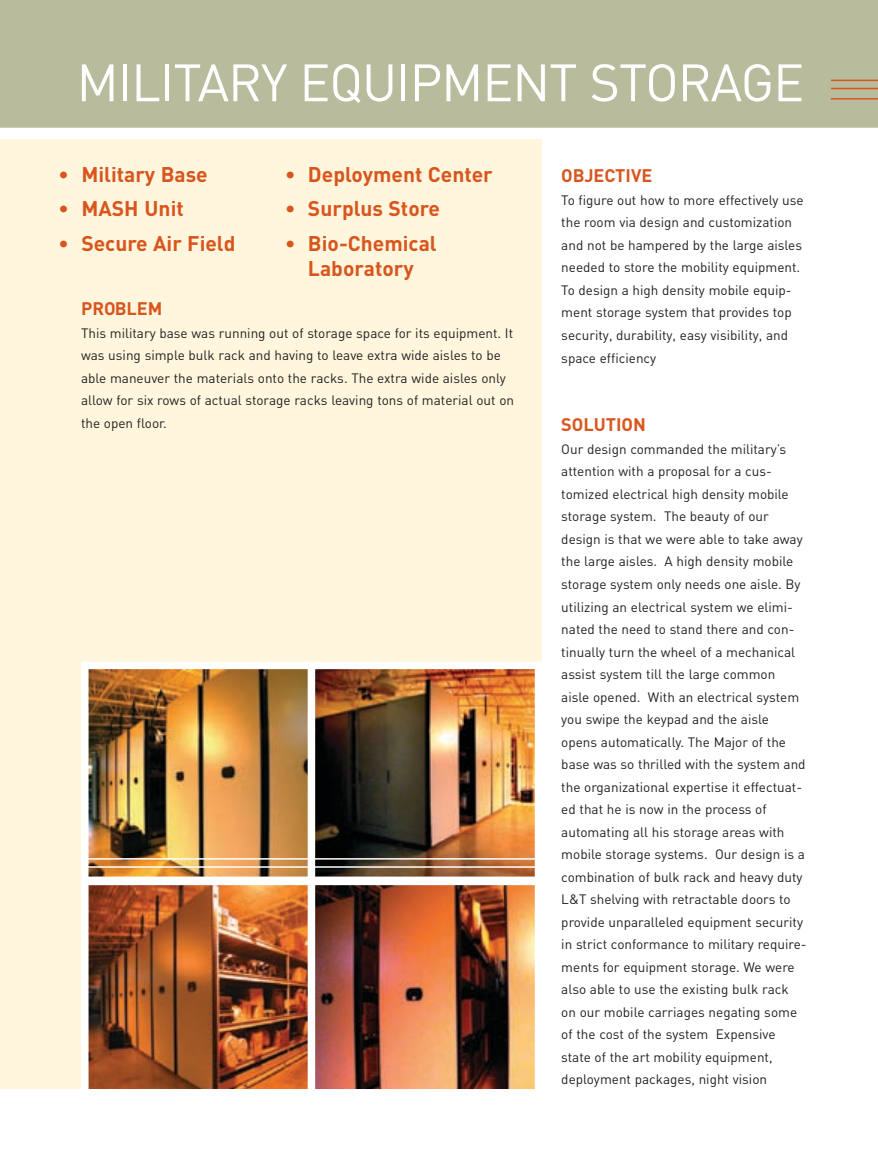
<style>
.page{position:relative;width:878px;height:1161px;background:#fff}
.page>*{position:absolute;margin:0;border:0;box-sizing:border-box;transform-origin:0 0}
.t1{font:51.75px "DIN";letter-spacing:-.02em;color:#fff}
.t2{font:700 21px/25.5px "DIN";color:#d9551e;text-align:center}
.t3{font:700 18px "DIN";color:#d9551e}
.t4{font:13.5px/22.5px "DIN Regular Alternate";color:#231f20}
</style>
<div class="page">
<div style="left:0;top:0;width:878px;height:128px;background:#b8bc9c"></div>
<div style="left:0;top:140px;width:541px;height:957px;background:#fff6dd"></div>
<img style="left:90px;top:671px;width:216px;height:206px">
<div style="left:81px;top:662px;width:234px;height:225px;border:8px solid #fff"></div>
<hr style="left:831px;top:80px;width:47px;height:1px;background:#d9551e">
<hr style="left:831px;top:88px;width:47px;height:1px;background:#d9551e">
<hr style="left:831px;top:98px;width:47px;height:2px;background:#d9551e">
<img style="left:317px;top:671px;width:216px;height:206px">
<div style="left:308px;top:662px;width:234px;height:225px;border:8px solid #fff"></div>
<img style="left:81px;top:878px;width:227px;height:211px">
<img style="left:308px;top:878px;width:234px;height:211px">
<hr style="left:82px;top:858px;width:796px;height:2px;background:#fff">
<hr style="left:82px;top:866px;width:796px;height:2px;background:#fff">
<hr style="left:82px;top:877px;width:796px;height:1px;background:#fff">
<div style="left:0;top:1089px;width:878px;height:8px;background:#fff"></div>
<h1 class="t1" style="left:76px;top:50px;width:729px">MILITARY EQUIPMENT STORAGE</h1>
<h2 class="t2" style="left:58px;top:161px;width:151px">• Military Base</h2>
<h2 class="t2" style="left:58px;top:195px;width:127px">• MASH Unit</h2>
<h2 class="t2" style="left:58px;top:230px;width:178px">• Secure Air Field</h2>
<h2 class="t2" style="left:285px;top:161px;width:209px">• Deployment Center</h2>
<h2 class="t2" style="left:285px;top:195px;width:156px">• Surplus Store</h2>
<h2 class="t2" style="left:285px;top:230px;width:153px">• Bio-Chemical<br>Laboratory</h2>
<h3 class="t3" style="left:81px;top:297px;width:83px">PROBLEM</h3>
<p class="t4" style="left:81px;top:322px;width:434px">This military base was running out of storage space for its equipment. It was using simple bulk rack and having to leave extra wide aisles to be able maneuver the materials onto the racks. The extra wide aisles only allow for six rows of actual storage racks leaving tons of material out on the open floor.</p>
<h3 class="t3" style="left:561px;top:164px;width:93px">OBJECTIVE</h3>
<p class="t4" style="left:561px;top:189px;width:244px">To figure out how to more effectively use the room via design and customization and not be hampered by the large aisles needed to store the mobility equipment.<br>To design a high density mobile equip&shy;ment storage system that provides top security, durability, easy visibility, and space efficiency</p>
<h3 class="t3" style="left:561px;top:413px;width:86px">SOLUTION</h3>
<p class="t4" style="left:561px;top:438px;width:247px">Our design commanded the military’s attention with a proposal for a cus&shy;tomized electrical high density mobile storage system. The beauty of our design is that we were able to take away the large aisles. A high density mobile storage system only needs one aisle. By utilizing an electrical system we elimi&shy;nated the need to stand there and con&shy;tinually turn the wheel of a mechanical assist system till the large common aisle opened. With an electrical system you swipe the keypad and the aisle opens automatically. The Major of the base was so thrilled with the system and the organizational expertise it effectuat&shy;ed that he is now in the process of automating all his storage areas with mobile storage systems. Our design is a combination of bulk rack and heavy duty L&amp;T shelving with retractable doors to provide unparalleled equipment security in strict conformance to military require&shy;ments for equipment storage. We were also able to use the existing bulk rack on our mobile carriages negating some of the cost of the system Expensive state of the art mobility equipment, deployment packages, night vision</p>
</div>
